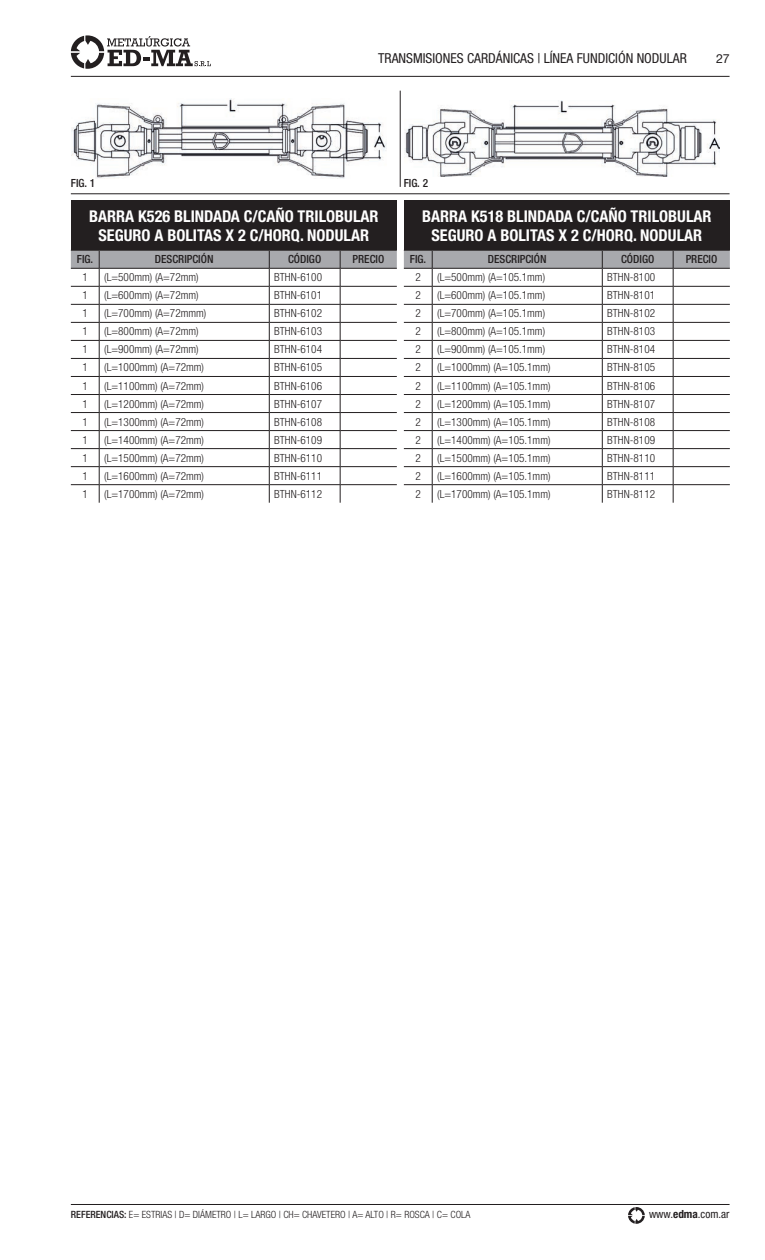
<style>
.page{position:relative;width:765px;height:1260px;background:#fff}
.page>*{position:absolute;margin:0;border:0;box-sizing:border-box;transform-origin:0 0}
.Titulos{font:700 condensed 16.25px "Helvetica Neue LT Std";color:#fff}
.t1{font:condensed 13.75px "Helvetica Neue LT Std";color:#231f20}
.t2{font:12.5px "Helvetica Neue LT Std";color:#231f20}
.t3{font:300 condensed 11.25px "Helvetica Neue LT Std";color:#231f20}
.Subtitulos{font:500 condensed 11.25px "Helvetica Neue LT Std";color:#231f20}
.t4{font:condensed 11.25px "Helvetica Neue LT Std";color:#231f20}
.t5{font:300 condensed 10px "Helvetica Neue LT Std";color:#231f20}
.s1{font-weight:500}
.s2{font-weight:700}
</style>
<div class="page">
<svg style="left:71px;top:35px;width:140px;height:34px"></svg>
<svg style="left:628px;top:1207px;width:17px;height:17px"></svg>
<hr style="left:71px;top:76px;width:659px;height:1px;background:#231f20">
<hr style="left:71px;top:1204px;width:659px;height:1px;background:#231f20">
<img style="left:71px;top:99px;width:315px;height:79px">
<img style="left:404px;top:100px;width:315px;height:77px">
<hr style="left:71px;top:193px;width:659px;height:1px;background:#231f20">
<hr style="left:400px;top:91px;width:1px;height:96px;background:#231f20">
<div style="left:71px;top:201px;width:326px;height:49px;background:#231f20"></div>
<svg style="left:71px;top:250px;width:326px;height:253px"></svg>
<div style="left:404px;top:201px;width:326px;height:49px;background:#231f20"></div>
<svg style="left:404px;top:250px;width:326px;height:253px"></svg>
<p class="t1" style="left:378px;top:50px;width:310px">TRANSMISIONES CARDÁNICAS | LÍNEA FUNDICIÓN NODULAR</p>
<p class="t2" style="left:716px;top:51px;width:15px">27</p>
<p class="Subtitulos" style="left:71px;top:176px;width:26px">FIG. 1</p>
<p class="Subtitulos" style="left:404px;top:176px;width:26px">FIG. 2</p>
<p class="Titulos" style="left:89px;top:206px;width:291px">BARRA K526 BLINDADA C/CAÑO TRILOBULAR</p>
<p class="Titulos" style="left:98px;top:225px;width:272px">SEGURO A BOLITAS X 2 C/HORQ. NODULAR</p>
<p class="Subtitulos" style="left:77px;top:253px;width:18px">FIG.</p>
<p class="Subtitulos" style="left:155px;top:253px;width:60px">DESCRIPCIÓN</p>
<p class="Subtitulos" style="left:288px;top:253px;width:35px">CÓDIGO</p>
<p class="Subtitulos" style="left:353px;top:253px;width:33px">PRECIO</p>
<p class="t3" style="left:82px;top:271px;width:7px">1</p>
<p class="t3" style="left:104px;top:271px;width:96px">(L=500mm) (A=72mm)</p>
<p class="t3" style="left:274px;top:271px;width:49px">BTHN-6100</p>
<p class="t3" style="left:82px;top:289px;width:7px">1</p>
<p class="t3" style="left:104px;top:289px;width:96px">(L=600mm) (A=72mm)</p>
<p class="t3" style="left:274px;top:289px;width:49px">BTHN-6101</p>
<p class="t3" style="left:82px;top:307px;width:7px">1</p>
<p class="t3" style="left:104px;top:307px;width:104px">(L=700mm) (A=72mmm)</p>
<p class="t3" style="left:274px;top:307px;width:49px">BTHN-6102</p>
<p class="t3" style="left:82px;top:325px;width:7px">1</p>
<p class="t3" style="left:104px;top:325px;width:96px">(L=800mm) (A=72mm)</p>
<p class="t3" style="left:274px;top:325px;width:49px">BTHN-6103</p>
<p class="t3" style="left:82px;top:343px;width:7px">1</p>
<p class="t3" style="left:104px;top:343px;width:96px">(L=900mm) (A=72mm)</p>
<p class="t3" style="left:274px;top:343px;width:49px">BTHN-6104</p>
<p class="t3" style="left:82px;top:361px;width:7px">1</p>
<p class="t3" style="left:104px;top:361px;width:101px">(L=1000mm) (A=72mm)</p>
<p class="t3" style="left:274px;top:361px;width:49px">BTHN-6105</p>
<p class="t3" style="left:82px;top:379px;width:7px">1</p>
<p class="t3" style="left:104px;top:379px;width:101px">(L=1100mm) (A=72mm)</p>
<p class="t3" style="left:274px;top:379px;width:49px">BTHN-6106</p>
<p class="t3" style="left:82px;top:397px;width:7px">1</p>
<p class="t3" style="left:104px;top:397px;width:101px">(L=1200mm) (A=72mm)</p>
<p class="t3" style="left:274px;top:397px;width:49px">BTHN-6107</p>
<p class="t3" style="left:82px;top:415px;width:7px">1</p>
<p class="t3" style="left:104px;top:415px;width:101px">(L=1300mm) (A=72mm)</p>
<p class="t3" style="left:274px;top:415px;width:49px">BTHN-6108</p>
<p class="t3" style="left:82px;top:433px;width:7px">1</p>
<p class="t3" style="left:104px;top:433px;width:101px">(L=1400mm) (A=72mm)</p>
<p class="t3" style="left:274px;top:433px;width:49px">BTHN-6109</p>
<p class="t3" style="left:82px;top:451px;width:7px">1</p>
<p class="t3" style="left:104px;top:451px;width:101px">(L=1500mm) (A=72mm)</p>
<p class="t3" style="left:274px;top:451px;width:49px">BTHN-6110</p>
<p class="t3" style="left:82px;top:469px;width:7px">1</p>
<p class="t3" style="left:104px;top:469px;width:101px">(L=1600mm) (A=72mm)</p>
<p class="t3" style="left:274px;top:469px;width:49px">BTHN-6111</p>
<p class="t3" style="left:82px;top:487px;width:7px">1</p>
<p class="t3" style="left:104px;top:487px;width:101px">(L=1700mm) (A=72mm)</p>
<p class="t3" style="left:274px;top:487px;width:49px">BTHN-6112</p>
<p class="Titulos" style="left:422px;top:206px;width:291px">BARRA K518 BLINDADA C/CAÑO TRILOBULAR</p>
<p class="Titulos" style="left:431px;top:225px;width:272px">SEGURO A BOLITAS X 2 C/HORQ. NODULAR</p>
<p class="Subtitulos" style="left:410px;top:253px;width:18px">FIG.</p>
<p class="Subtitulos" style="left:488px;top:253px;width:60px">DESCRIPCIÓN</p>
<p class="Subtitulos" style="left:621px;top:253px;width:35px">CÓDIGO</p>
<p class="Subtitulos" style="left:686px;top:253px;width:33px">PRECIO</p>
<p class="t3" style="left:415px;top:271px;width:7px">2</p>
<p class="t3" style="left:437px;top:271px;width:109px">(L=500mm) (A=105.1mm)</p>
<p class="t3" style="left:607px;top:271px;width:49px">BTHN-8100</p>
<p class="t3" style="left:415px;top:289px;width:7px">2</p>
<p class="t3" style="left:437px;top:289px;width:109px">(L=600mm) (A=105.1mm)</p>
<p class="t3" style="left:607px;top:289px;width:49px">BTHN-8101</p>
<p class="t3" style="left:415px;top:307px;width:7px">2</p>
<p class="t3" style="left:437px;top:307px;width:109px">(L=700mm) (A=105.1mm)</p>
<p class="t3" style="left:607px;top:307px;width:49px">BTHN-8102</p>
<p class="t3" style="left:415px;top:325px;width:7px">2</p>
<p class="t3" style="left:437px;top:325px;width:109px">(L=800mm) (A=105.1mm)</p>
<p class="t3" style="left:607px;top:325px;width:49px">BTHN-8103</p>
<p class="t3" style="left:415px;top:343px;width:7px">2</p>
<p class="t3" style="left:437px;top:343px;width:109px">(L=900mm) (A=105.1mm)</p>
<p class="t3" style="left:607px;top:343px;width:49px">BTHN-8104</p>
<p class="t3" style="left:415px;top:361px;width:7px">2</p>
<p class="t3" style="left:437px;top:361px;width:115px">(L=1000mm) (A=105.1mm)</p>
<p class="t3" style="left:607px;top:361px;width:49px">BTHN-8105</p>
<p class="t3" style="left:415px;top:379px;width:7px">2</p>
<p class="t3" style="left:437px;top:379px;width:115px">(L=1100mm) (A=105.1mm)</p>
<p class="t3" style="left:607px;top:379px;width:49px">BTHN-8106</p>
<p class="t3" style="left:415px;top:397px;width:7px">2</p>
<p class="t3" style="left:437px;top:397px;width:115px">(L=1200mm) (A=105.1mm)</p>
<p class="t3" style="left:607px;top:397px;width:49px">BTHN-8107</p>
<p class="t3" style="left:415px;top:415px;width:7px">2</p>
<p class="t3" style="left:437px;top:415px;width:115px">(L=1300mm) (A=105.1mm)</p>
<p class="t3" style="left:607px;top:415px;width:49px">BTHN-8108</p>
<p class="t3" style="left:415px;top:433px;width:7px">2</p>
<p class="t3" style="left:437px;top:433px;width:115px">(L=1400mm) (A=105.1mm)</p>
<p class="t3" style="left:607px;top:433px;width:49px">BTHN-8109</p>
<p class="t3" style="left:415px;top:451px;width:7px">2</p>
<p class="t3" style="left:437px;top:451px;width:115px">(L=1500mm) (A=105.1mm)</p>
<p class="t3" style="left:607px;top:451px;width:49px">BTHN-8110</p>
<p class="t3" style="left:415px;top:469px;width:7px">2</p>
<p class="t3" style="left:437px;top:469px;width:115px">(L=1600mm) (A=105.1mm)</p>
<p class="t3" style="left:607px;top:469px;width:49px">BTHN-8111</p>
<p class="t3" style="left:415px;top:487px;width:7px">2</p>
<p class="t3" style="left:437px;top:487px;width:115px">(L=1700mm) (A=105.1mm)</p>
<p class="t3" style="left:607px;top:487px;width:49px">BTHN-8112</p>
<p class="t5" style="left:71px;top:1209px;width:401px"><span class="s1">REFERENCIAS:</span> E= ESTRIAS | D= DIÁMETRO | L= LARGO | CH= CHAVETERO | A= ALTO | R= ROSCA | C= COLA</p>
<p class="t4" style="left:649px;top:1207px;width:82px">www.<span class="s2">edma</span>.com.ar</p>
</div>
